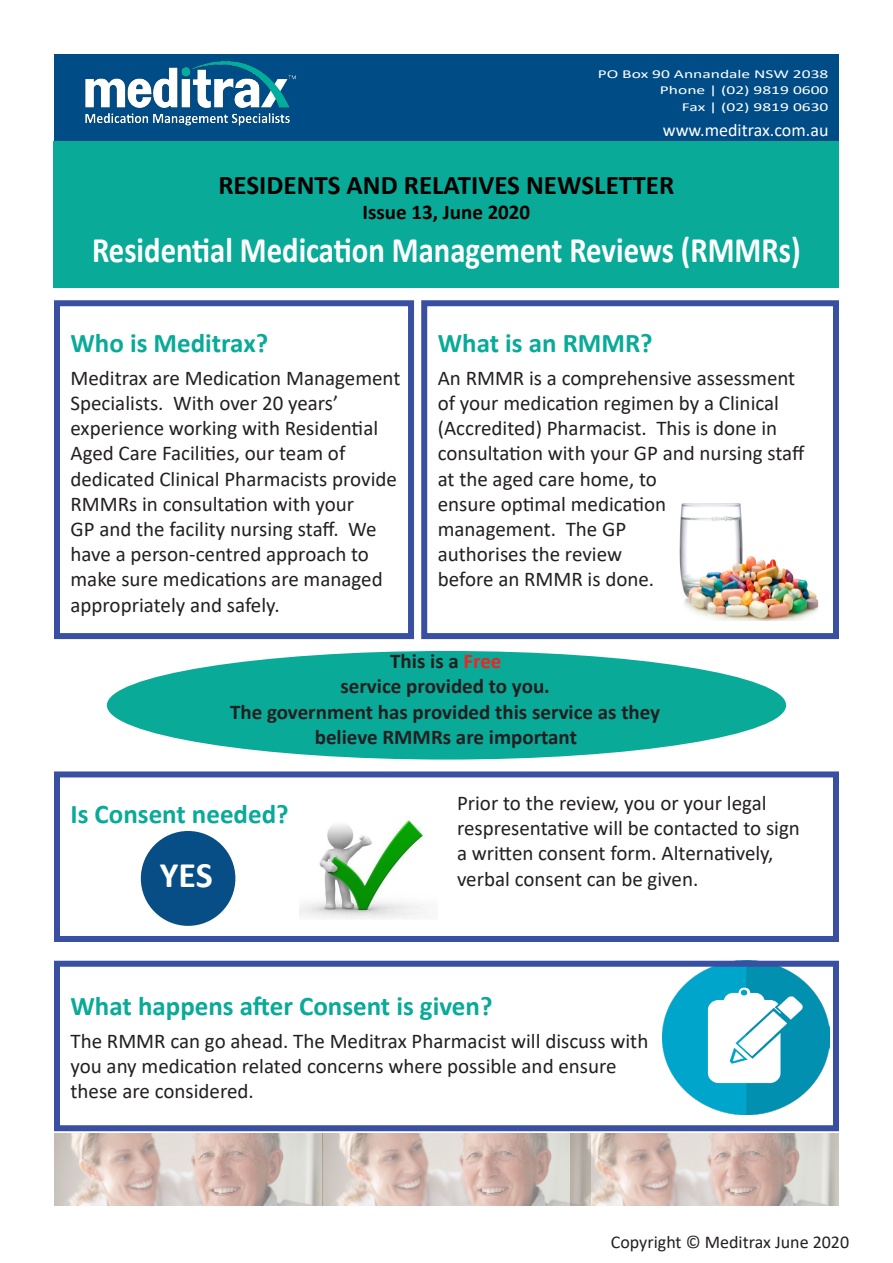
<style>
.page{position:relative;width:893px;height:1263px;background:#fff}
.page>*{position:absolute;margin:0;border:0;box-sizing:border-box;transform-origin:0 0}
.t1{font:700 36px "Calibri";color:#fff;scale:.85 1}
.t2{font:700 36px "Calibri";color:#fff}
.t3{font:700 27px "Calibri";color:#09aa98}
.t4{font:700 27px "Calibri";color:#000}
.t5{font:21px/25.2px "Calibri";color:#231f20}
.t6{font:700 21px "Calibri";color:#231f20}
.t7{font:700 21px "Calibri";color:#000}
.t8{font:18px "Calibri";color:#231f20}
.t9{font:18px "Calibri";color:#fff}
.t10{font:12.15px "Calibri";color:#fff;scale:1.44 1}
.s1{color:#ee2326}
</style>
<div class="page">
<div style="left:54px;top:771px;width:785px;height:171px;border:6px solid #394fa2"></div>
<div style="left:54px;top:300px;width:360px;height:339px;border:6px solid #394fa2"></div>
<div style="left:320px;top:54px;width:519px;height:87px;background:#004c86"></div>
<div style="left:421px;top:300px;width:418px;height:339px;border:6px solid #394fa2"></div>
<div style="left:107px;top:651px;width:679px;height:108px;background:#09aa98;border-radius:50%"></div>
<div style="left:54px;top:141px;width:785px;height:147px;background:#09aa98"></div>
<img style="left:679px;top:503px;width:140px;height:117px">
<img style="left:662px;top:968px;width:167px;height:146px">
<img style="left:299px;top:817px;width:126px;height:102px">
<div style="left:141px;top:831px;width:94px;height:95px;background:#074d86;border-radius:50%"></div>
<div style="left:54px;top:961px;width:785px;height:170px;border:6px solid #394fa2"></div>
<img style="left:54px;top:1133px;width:517px;height:72px">
<img style="left:571px;top:1133px;width:268px;height:72px">
<div style="left:54px;top:54px;width:273px;height:87px;background:#004c86"></div>
<img style="left:85px;top:61px;width:211px;height:65px">
<p class="t10" style="left:598px;top:65px;width:162px">PO Box 90 Annandale NSW 2038</p>
<p class="t10" style="left:660px;top:82px;width:119px">Phone | (02) 9819 0600</p>
<p class="t10" style="left:682px;top:98px;width:103px">Fax | (02) 9819 0630</p>
<p class="t9" style="left:663px;top:117px;width:167px">www.meditrax.com.au</p>
<p class="t4" style="left:218px;top:166px;width:457px">RESIDENTS AND RELATIVES NEWSLETTER</p>
<p class="t7" style="left:362px;top:197px;width:169px">Issue 13, June 2020</p>
<p class="t1" style="left:92px;top:225px;width:835px">Residential Medication Management Reviews (RMMRs)</p>
<p class="t3" style="left:70px;top:324px;width:199px">Who is Meditrax?</p>
<p class="t5" style="left:70px;top:365px;width:331px">Meditrax are Medication Management Specialists. With over 20 years’ experience working with Residential Aged Care Facilities, our team of dedicated Clinical Pharmacists provide RMMRs in consultation with your<br>GP and the facility nursing staff. We have a person-centred approach to make sure medications are managed appropriately and safely.</p>
<p class="t3" style="left:438px;top:324px;width:217px">What is an RMMR?</p>
<p class="t5" style="left:438px;top:365px;width:368px">An RMMR is a comprehensive assessment of your medication regimen by a Clinical (Accredited) Pharmacist. This is done in consultation with your GP and nursing staff at the aged care home, to<br>ensure optimal medication<br>management. The GP<br>authorises the review<br>before an RMMR is done.</p>
<p class="t6" style="left:390px;top:646px;width:113px">This is a <span class="s1">Free</span></p>
<p class="t6" style="left:340px;top:672px;width:211px">service provided to you.</p>
<p class="t6" style="left:230px;top:697px;width:432px">The government has provided this service as they</p>
<p class="t6" style="left:315px;top:722px;width:264px">believe RMMRs are important</p>
<p class="t3" style="left:70px;top:795px;width:220px">Is Consent needed?</p>
<p class="t2" style="left:160px;top:850px;width:54px">YES</p>
<p class="t5" style="left:457px;top:790px;width:344px">Prior to the review, you or your legal respresentative will be contacted to sign a written consent form. Alternatively, verbal consent can be given.</p>
<p class="t3" style="left:70px;top:987px;width:423px">What happens after Consent is given?</p>
<p class="t5" style="left:70px;top:1027px;width:579px">The RMMR can go ahead. The Meditrax Pharmacist will discuss with you any medication related concerns where possible and ensure these are considered.</p>
<p class="t8" style="left:611px;top:1230px;width:240px">Copyright © Meditrax June 2020</p>
</div>
